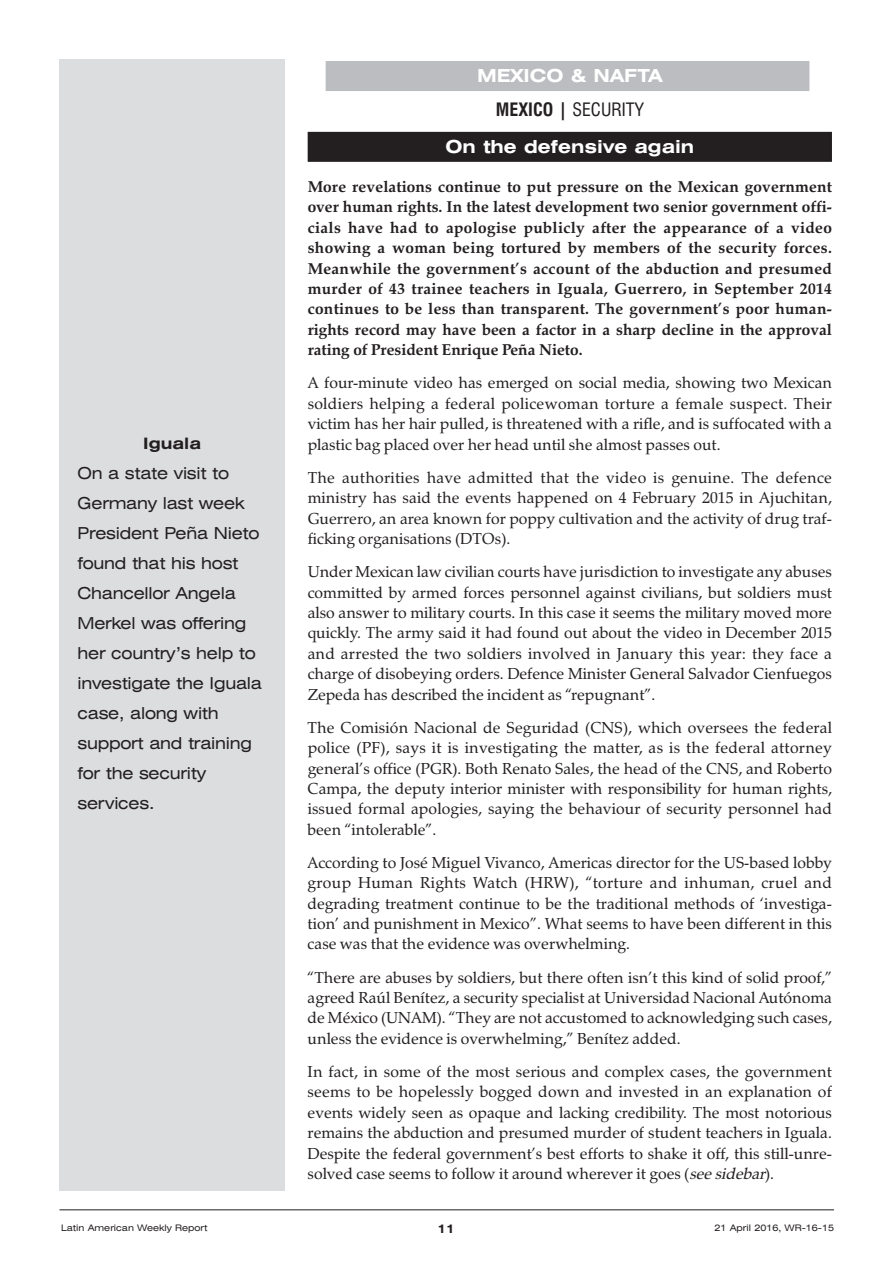
<style>
.page{position:relative;width:893px;height:1263px;background:#fff}
.page>*{position:absolute;margin:0;border:0;box-sizing:border-box;transform-origin:0 0}
.t1{font:700 expanded 18px/33.9px "Swiss 721 BT";color:#fff;text-align:center}
.t2{font:expanded 16.5px/30px "Swiss 721 BT";letter-spacing:-.015em;color:#231f20}
.t3{font:15.75px/20.4px "Zapf Calligraphic 801 BT";color:#231f20;text-align:justify}
.t4{font:700 15.75px/20.4px "Zapf Calligraphic 801 BT";color:#231f20;text-align:justify}
.t5{font:700 expanded 15.75px "Swiss 721 BT";color:#231f20}
.t6{font:700 expanded 12px "Swiss 721 BT";color:#231f20}
.t7{font:expanded 9px "Swiss 721 BT";color:#231f20}
.s1{font-stretch:condensed;color:#231f20}
.s2{font-weight:400;font-stretch:condensed;color:#231f20}
.s3{font-style:italic}
</style>
<div class="page">
<div style="left:326px;top:61px;width:483px;height:30px;background:#bcbdc0"></div>
<div style="left:308px;top:132px;width:524px;height:30px;background:#231f20"></div>
<div style="left:60px;top:60px;width:225px;height:1131px;background:#dcdddf"></div>
<hr style="left:60px;top:1209px;width:774px;height:1px;background:#231f20">
<p class="t5" style="left:143px;top:434px;width:59px">Iguala</p>
<p class="t2" style="left:78px;top:458px;width:186px">On a state visit to<br>Germany last week<br>President Peña Nieto found that his host<br>Chancellor Angela<br>Merkel was offering her country’s help to investigate the Iguala case, along with support and training for the security services.</p>
<p class="t1" style="left:477px;top:59px;width:187px">MEXICO &amp; NAFTA<br><span class="s1">MEXICO |</span> <span class="s2">SECURITY</span></p>
<p class="t1" style="left:445px;top:130px;width:250px">On the defensive again</p>
<p class="t4" style="left:308px;top:176px;width:526px">More revelations continue to put pressure on the Mexican government over human rights. In the latest development two senior government offi&shy;cials have had to apologise publicly after the appearance of a video showing a woman being tortured by members of the security forces.<br>Meanwhile the government’s account of the abduction and presumed murder of 43 trainee teachers in Iguala, Guerrero, in September 2014 continues to be less than transparent. The government’s poor human&shy;rights record may have been a factor in a sharp decline in the approval rating of President Enrique Peña Nieto.</p>
<p class="t3" style="left:308px;top:373px;width:526px">A four-minute video has emerged on social media, showing two Mexican soldiers helping a federal policewoman torture a female suspect. Their victim has her hair pulled, is threatened with a rifle, and is suffocated with a plastic bag placed over her head until she almost passes out.</p>
<p class="t3" style="left:308px;top:467px;width:526px">The authorities have admitted that the video is genuine. The defence ministry has said the events happened on 4 February 2015 in Ajuchitan, Guerrero, an area known for poppy cultivation and the activity of drug traf&shy;ficking organisations (DTOs).</p>
<p class="t3" style="left:308px;top:561px;width:526px">Under Mexican law civilian courts have jurisdiction to investigate any abuses committed by armed forces personnel against civilians, but soldiers must also answer to military courts. In this case it seems the military moved more quickly. The army said it had found out about the video in December 2015 and arrested the two soldiers involved in January this year: they face a charge of disobeying orders. Defence Minister General Salvador Cienfuegos Zepeda has described the incident as “repugnant”.</p>
<p class="t3" style="left:308px;top:717px;width:526px">The Comisión Nacional de Seguridad (CNS), which oversees the federal police (PF), says it is investigating the matter, as is the federal attorney general’s office (PGR). Both Renato Sales, the head of the CNS, and Roberto Campa, the deputy interior minister with responsibility for human rights, issued formal apologies, saying the behaviour of security personnel had been “intolerable”.</p>
<p class="t3" style="left:308px;top:852px;width:526px">According to José Miguel Vivanco, Americas director for the US-based lobby group Human Rights Watch (HRW), “torture and inhuman, cruel and degrading treatment continue to be the traditional methods of ‘investiga&shy;tion’ and punishment in Mexico”. What seems to have been different in this case was that the evidence was overwhelming.</p>
<p class="t3" style="left:308px;top:967px;width:526px">“There are abuses by soldiers, but there often isn’t this kind of solid proof,” agreed Raúl Benítez, a security specialist at Universidad Nacional Autónoma de México (UNAM). “They are not accustomed to acknowledging such cases, unless the evidence is overwhelming,” Benítez added.</p>
<p class="t3" style="left:308px;top:1061px;width:526px">In fact, in some of the most serious and complex cases, the government seems to be hopelessly bogged down and invested in an explanation of events widely seen as opaque and lacking credibility. The most notorious remains the abduction and presumed murder of student teachers in Iguala.<br>Despite the federal government’s best efforts to shake it off, this still-unre&shy;solved case seems to follow it around wherever it goes (<span class="s3">seesidebar</span>).</p>
<p class="t7" style="left:61px;top:1223px;width:148px">Latin American Weekly Report</p>
<p class="t6" style="left:437px;top:1221px;width:19px">11</p>
<p class="t7" style="left:714px;top:1223px;width:121px">21 April 2016, WR-16-15</p>
</div>
